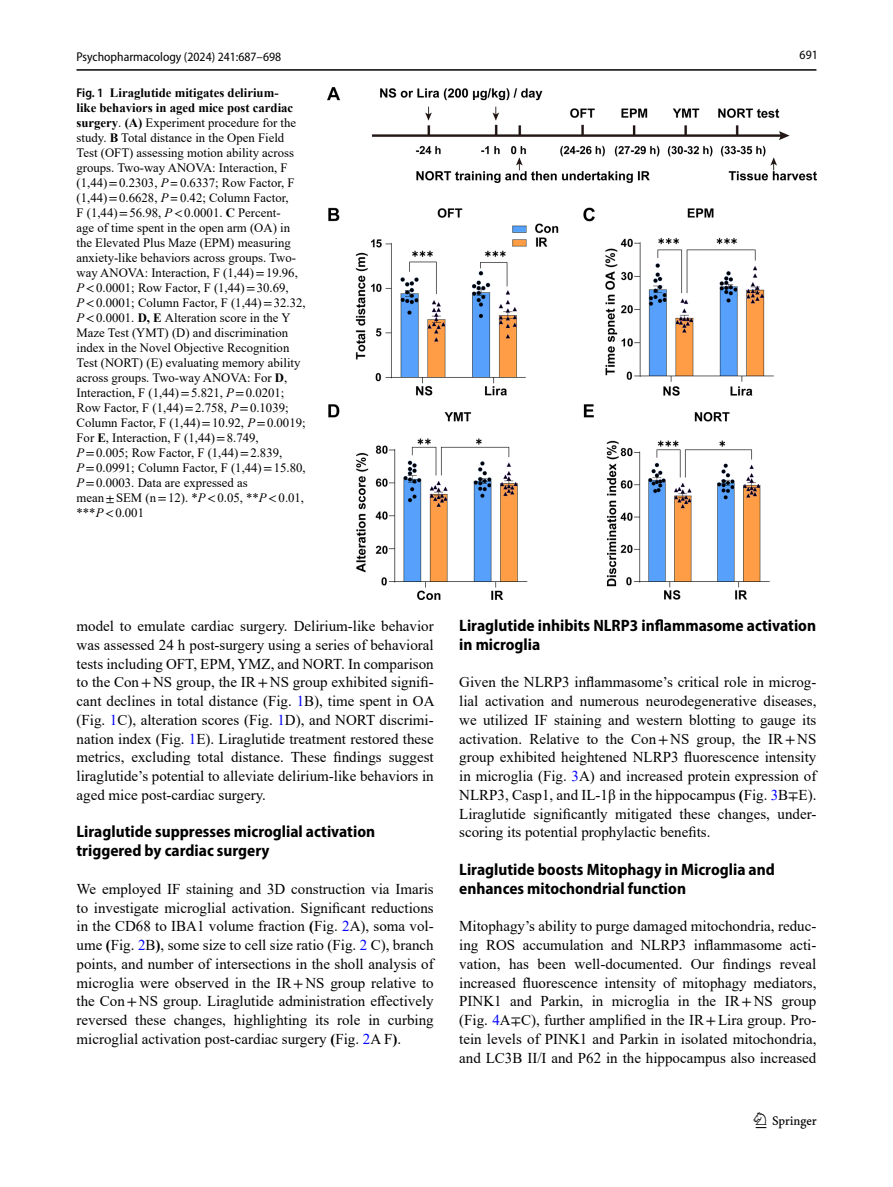
<style>
.page{position:relative;width:893px;height:1187px;background:#fff}
.page>*{position:absolute;margin:0;border:0;box-sizing:border-box;transform-origin:0 0}
.t1{font:22.5px "Springnew";color:#000}
.Head_2{font:700 semi-condensed 16.5px/18.8px "Myriad Pro";color:#000}
.Body_Text{font:15px/18.8px "Times New Roman PSMT2";color:#000;text-align:justify}
.Body_Text-2{font:15px/18.8px "Times New Roman";color:#000;text-align:justify}
.Figure_Caption_Side{font:12.75px/15px "Times New Roman PSMT2";color:#000}
.t2{font:semi-condensed 12.75px "Myriad Pro";color:#000}
.s1{font-family:"Myriad Pro";font-weight:600;font-stretch:semi-condensed}
.s2{font-family:"Times New Roman";font-weight:700}
.s3{font-family:"STIX"}
.s4{font-family:"Times New Roman";font-style:italic}
.s5{font-family:"STIX";font-style:italic}
.s6{font-family:"Times New Roman"}
.s7{color:#00f}
.s8{font-family:"Times New Roman PSMT2"}
.s9{font-family:"Times New Roman PSMT2";color:#00f}
.s10{font-weight:700}
</style>
<div class="page">
<hr style="left:77px;top:69px;width:739px;height:2px;background:#000">
<img style="left:327px;top:87px;width:489px;height:512px">
<p class="t2" style="left:77px;top:49px;width:206px">Psychopharmacology (2024) 241:687–698</p>
<p class="Figure_Caption_Side" style="left:77px;top:84px;width:231px"><span class="s1">Fig. 1</span> <span class="s2">Liraglutide mitigates delirium-<br>like behaviors in aged mice post cardiac surgery</span>. <span class="s2">(A)</span> Experiment procedure for the study. <span class="s2">B</span> Total distance in the Open Field Test (OFT) assessing motion ability across groups. Two-way ANOVA: Interaction, F (1,44)<span class="s3">=</span>0.2303, <span class="s4">P</span><span class="s5">=</span>0.6337; Row Factor, F (1,44)<span class="s3">=</span>0.6628, <span class="s4">P</span><span class="s5">=</span>0.42; Column Factor,<br>F (1,44)<span class="s3">=</span>56.98, <span class="s4">P</span><span class="s3">&lt;</span>0.0001. <span class="s2">C</span> Percent-<br>age of time spent in the open arm (OA) in the Elevated Plus Maze (EPM) measuring anxiety-like behaviors across groups. Two&shy;way ANOVA: Interaction, F (1,44)<span class="s3">=</span>19.96, <span class="s4">P</span><span class="s3">&lt;</span>0.0001; Row Factor, F (1,44)<span class="s3">=</span>30.69, <span class="s4">P</span><span class="s3">&lt;</span>0.0001; Column Factor, F (1,44)<span class="s3">=</span>32.32, <span class="s4">P</span><span class="s3">&lt;</span>0.0001. <span class="s2">D, E</span> Alteration score in the Y Maze Test (YMT) (D) and discrimination index in the Novel Objective Recognition Test (NORT) (E) evaluating memory ability across groups. Two-way ANOVA: For <span class="s2">D</span>, Interaction, F (1,44)<span class="s3">=</span>5.821, <span class="s4">P</span><span class="s3">=</span>0.0201; Row Factor, F (1,44)<span class="s3">=</span>2.758, <span class="s4">P</span><span class="s3">=</span>0.1039; Column Factor, F (1,44)<span class="s3">=</span>10.92, <span class="s4">P</span><span class="s3">=</span>0.0019; For <span class="s2">E</span>, Interaction, F (1,44)<span class="s3">=</span>8.749, <span class="s4">P</span><span class="s3">=</span>0.005; Row Factor, F (1,44)<span class="s3">=</span>2.839, <span class="s4">P</span><span class="s3">=</span>0.0991; Column Factor, F (1,44)<span class="s3">=</span>15.80, <span class="s4">P</span><span class="s3">=</span>0.0003. Data are expressed as mean<span class="s3">±</span>SEM (n<span class="s3">=</span>12). *<span class="s4">P</span><span class="s3">&lt;</span>0.05, **<span class="s4">P</span><span class="s3">&lt;</span>0.01, ***<span class="s4">P</span><span class="s3">&lt;</span>0.001</p>
<p class="t2" style="left:800px;top:48px;width:20px">691</p>
<p class="Body_Text" style="left:77px;top:616px;width:359px">model to emulate cardiac surgery. Delirium-like behavior was assessed 24 h post-surgery using a series of behavioral <span class="s6">tests including OFT, EPM, YMZ, and NORT. In comparison </span>to the Con<span class="s3">+</span>NS group, the IR<span class="s3">+</span><span class="s6">NS group exhibited signifi&shy;</span>cant declines in total distance (Fig. <span class="s7">1</span>B), time spent in OA (Fig. <span class="s7">1</span>C), alteration scores (Fig. <span class="s7">1</span>D), and NORT discrimi&shy;nation index (Fig. <span class="s7">1</span>E). Liraglutide treatment restored these <span class="s6">metrics, excluding total distance. These findings suggest </span>liraglutide’s potential to alleviate delirium-like behaviors in aged mice post-cardiac surgery.</p>
<p class="Head_2" style="left:77px;top:822px;width:300px">Liraglutide suppresses microglial activation triggered by cardiac surgery</p>
<p class="Body_Text" style="left:77px;top:878px;width:359px">We employed IF staining and 3D construction via Imaris <span class="s6">to investigate microglial activation. Significant reductions </span>in the CD68 to IBA1 volume fraction <span class="s2">(</span>Fig. <span class="s7">2</span>A), soma vol&shy;ume <span class="s2">(</span>Fig. <span class="s7">2</span>B<span class="s2">)</span>, some size to cell size ratio (Fig. <span class="s7">2</span> C), branch points, and number of intersections in the sholl analysis of microglia were observed in the IR<span class="s3">+</span>NS group relative to the Con<span class="s3">+</span><span class="s6">NS group. Liraglutide administration effectively </span>reversed these changes, highlighting its role in curbing microglial activation post-cardiac surgery <span class="s2">(</span>Fig. <span class="s7">2</span>A F<span class="s2">)</span>.</p>
<p class="Head_2" style="left:459px;top:615px;width:358px">Liraglutide inhibits NLRP3 inflammasome activation in microglia</p>
<p class="Body_Text-2" style="left:459px;top:672px;width:359px">Given the NLRP3 inflammasome’s critical role in microg&shy;<span class="s8">lial activation and numerous neurodegenerative diseases, we utilized IF staining and western blotting to gauge its activation. Relative to the Con</span><span class="s3">+</span><span class="s8">NS group, the IR</span><span class="s3">+</span><span class="s8">NS </span>group exhibited heightened NLRP3 fluorescence intensity <span class="s8">in microglia (Fig.</span> <span class="s9">3</span><span class="s8">A) and increased protein expression of </span>NLRP3, Casp1, and IL-1β in the hippocampus <span class="s10">(</span><span class="s8">Fig.</span> <span class="s9">3</span><span class="s8">B</span><span class="s3">∓</span><span class="s8">E).<br></span>Liraglutide significantly mitigated these changes, under&shy;scoring its potential prophylactic benefits.</p>
<p class="Head_2" style="left:459px;top:859px;width:317px">Liraglutide boosts Mitophagy in Microglia and enhances mitochondrial function</p>
<p class="Body_Text-2" style="left:459px;top:916px;width:359px"><span class="s8">Mitophagy’s ability to purge damaged mitochondria, reduc&shy;</span>ing ROS accumulation and NLRP3 inflammasome acti&shy;vation, has been well-documented. Our findings reveal increased fluorescence intensity of mitophagy mediators, <span class="s8">PINK1 and Parkin, in microglia in the IR</span><span class="s3">+</span><span class="s8">NS group (Fig.</span> <span class="s9">4</span><span class="s8">A</span><span class="s3">∓</span>C), further amplified in the IR<span class="s3">+</span><span class="s8">Lira group. Pro&shy;tein levels of PINK1 and Parkin in isolated mitochondria, </span>and LC3B II/I and P62 in the hippocampus also increased</p>
<h1 class="t1" style="left:756px;top:1107px;width:63px">1 3</h1>
</div>
